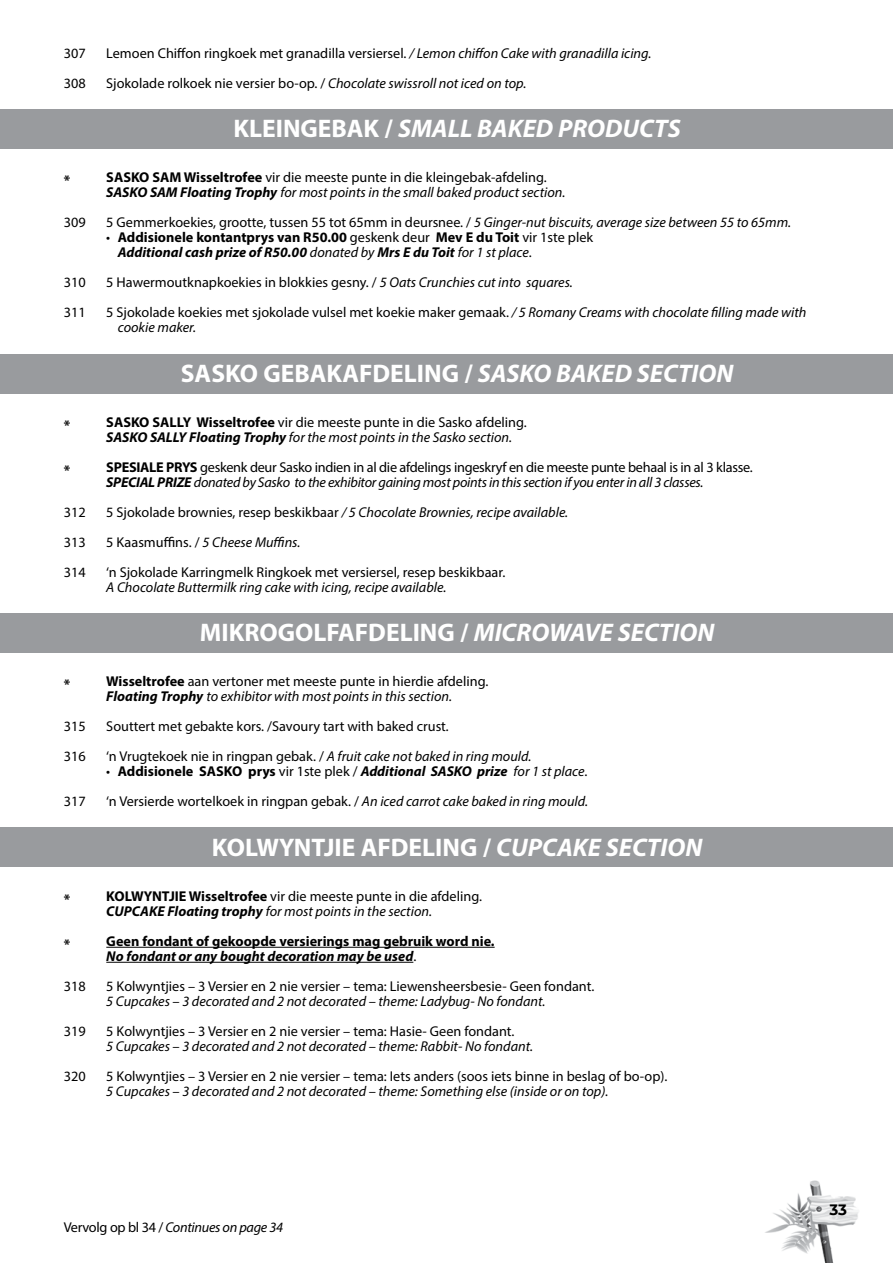
<style>
.page{position:relative;width:893px;height:1263px;background:#fff}
.page>*{position:absolute;margin:0;border:0;box-sizing:border-box;transform-origin:0 0}
.t1{font:700 25.5px "Myriad Pro";color:#fff}
.t2{font:italic 700 25.5px "Myriad Pro";color:#fff}
.t3{font:700 15px "Montserrat";color:#000}
.t4{font:14.25px/15px "Myriad Pro";color:#000}
.t5{font:italic 14.25px/15px "Myriad Pro";color:#000}
.t6{font:700 14.25px/15px "Myriad Pro";color:#000}
.t7{font:14.25px/15px "Myriad Pro";letter-spacing:-.02em;color:#000}
.t8{font:italic 14.25px "Myriad Pro";letter-spacing:-.02em;color:#000}
.s1{font-style:italic}
.s2{font-style:normal}
.s3{font-weight:700;font-style:normal}
.s4{font-weight:700}
.s5{font-weight:400}
.s6{font-weight:400;font-style:italic}
.s7{font-weight:700;font-style:italic}
</style>
<div class="page">
<img style="left:765px;top:1180px;width:94px;height:83px">
<div style="left:0;top:109px;width:893px;height:40px;background:#999b9e"></div>
<div style="left:0;top:355px;width:893px;height:39px;background:#999b9e"></div>
<div style="left:0;top:613px;width:893px;height:40px;background:#999b9e"></div>
<div style="left:0;top:828px;width:893px;height:39px;background:#999b9e"></div>
<hr style="left:106px;top:947px;width:389px;height:1px;background:#000">
<hr style="left:106px;top:962px;width:307px;height:1px;background:#000">
<p class="t4" style="left:64px;top:45px;width:23px">307</p>
<p class="t4" style="left:106px;top:45px;width:547px">Lemoen Chiffon ringkoek met granadilla versiersel. <span class="s1">/ Lemon chiffon Cake with granadilla icing.</span></p>
<p class="t4" style="left:64px;top:75px;width:23px">308</p>
<p class="t4" style="left:106px;top:75px;width:422px">Sjokolade rolkoek nie versier bo-op. / <span class="s1">Chocolate swissroll not iced on top.</span></p>
<h1 class="t2" style="left:233px;top:112px;width:449px"><span class="s2">KLEINGEBAK /</span> SMALL BAKED PRODUCTS</h1>
<p class="t6" style="left:64px;top:172px;width:8px">*</p>
<p class="t5" style="left:106px;top:170px;width:461px"><span class="s3">SASKO SAM Wisseltrofee</span> <span class="s2">vir die meeste punte in die kleingebak-afdeling.<br></span><span class="s4">SASKO SAM Floating Trophy</span> for most points in the small baked product section.</p>
<p class="t4" style="left:64px;top:215px;width:23px">309</p>
<p class="t4" style="left:106px;top:215px;width:686px">5 Gemmerkoekies, grootte, tussen 55 tot 65mm in deursnee. / <span class="s1">5 Ginger-nut biscuits, average size between 55 to 65mm.</span></p>
<p class="t6" style="left:118px;top:229px;width:477px;text-indent:-11px"><span class="s5">•</span> Addisionele kontantprys van R50.00 <span class="s5">geskenk deur</span> Mev E du Toit <span class="s5">vir 1ste plek<br></span><span class="s1">Additional cash prize of R50.00</span> <span class="s6">donated by</span> <span class="s1">Mrs E du Toit</span> <span class="s6">for 1 st place</span><span class="s5">.</span></p>
<p class="t4" style="left:64px;top:275px;width:23px">310</p>
<p class="t4" style="left:106px;top:275px;width:468px">5 Hawermoutknapkoekies in blokkies gesny. / <span class="s1">5 Oats Crunchies cut into squares.</span></p>
<p class="t4" style="left:64px;top:305px;width:23px">311</p>
<p class="t4" style="left:118px;top:305px;width:690px;text-indent:-11px">5 Sjokolade koekies met sjokolade vulsel met koekie maker gemaak. <span class="s1">/ 5 Romany Creams with chocolate filling made with cookie maker.</span></p>
<h1 class="t1" style="left:181px;top:356px;width:554px">SASKO GEBAKAFDELING / <span class="s1">SASKO BAKED SECTION</span></h1>
<p class="t6" style="left:64px;top:417px;width:8px">*</p>
<p class="t4" style="left:106px;top:414px;width:422px"><span class="s4">SASKO SALLY Wisseltrofee</span> vir die meeste punte in die Sasko afdeling.<br><span class="s7">SASKO SALLY Floating Trophy</span> <span class="s1">for the most points in the Sasko section.</span></p>
<p class="t6" style="left:64px;top:462px;width:8px">*</p>
<p class="t7" style="left:106px;top:459px;width:648px"><span class="s4">SPESIALE PRYS</span> geskenk deur Sasko indien in al die afdelings ingeskryf en die meeste punte behaal is in al 3 klasse.<br><span class="s7">SPECIAL PRIZE</span> <span class="s1">donated by Sasko to the exhibitor gaining most points in this section if you enter in all 3 classes.</span></p>
<p class="t4" style="left:64px;top:504px;width:23px">312</p>
<p class="t5" style="left:106px;top:504px;width:463px"><span class="s2">5 Sjokolade brownies, resep beskikbaar</span> / 5 Chocolate Brownies, recipe available.</p>
<p class="t4" style="left:64px;top:534px;width:23px">313</p>
<p class="t5" style="left:106px;top:534px;width:196px"><span class="s2">5 Kaasmuffins. /</span> 5 Cheese Muffins.</p>
<p class="t4" style="left:64px;top:564px;width:23px">314</p>
<p class="t4" style="left:106px;top:564px;width:400px">‘n Sjokolade Karringmelk Ringkoek met versiersel, resep beskikbaar.</p>
<p class="t5" style="left:106px;top:579px;width:342px">A Chocolate Buttermilk ring cake with icing, recipe available.</p>
<h1 class="t1" style="left:200px;top:616px;width:516px">MIKROGOLFAFDELING / <span class="s1">MICROWAVE SECTION</span></h1>
<p class="t6" style="left:64px;top:676px;width:8px">*</p>
<p class="t4" style="left:106px;top:674px;width:384px"><span class="s4">Wisseltrofee</span> aan vertoner met meeste punte in hierdie afdeling.<br><span class="s7">Floating Trophy</span> <span class="s1">to exhibitor with most points in this section.</span></p>
<p class="t4" style="left:64px;top:719px;width:23px">315</p>
<p class="t4" style="left:106px;top:719px;width:344px">Souttert met gebakte kors. /Savoury tart with baked crust<span class="s1">.</span></p>
<p class="t4" style="left:64px;top:749px;width:23px">316</p>
<p class="t4" style="left:106px;top:749px;width:427px">‘n Vrugtekoek nie in ringpan gebak. / <span class="s1">A fruit cake not baked in ring mould.</span></p>
<p class="t6" style="left:106px;top:763px;width:483px"><span class="s5">•</span> Addisionele SASKO prys <span class="s5">vir 1ste plek /</span> <span class="s1">Additional SASKO prize</span> <span class="s6">for 1 st place</span><span class="s5">.</span></p>
<p class="t4" style="left:64px;top:794px;width:23px">317</p>
<p class="t4" style="left:106px;top:794px;width:483px">‘n Versierde wortelkoek in ringpan gebak. / <span class="s1">An iced carrot cake baked in ring mould.</span></p>
<h1 class="t1" style="left:212px;top:830px;width:492px">KOLWYNTJIE AFDELING / <span class="s1">CUPCAKE SECTION</span></h1>
<p class="t6" style="left:64px;top:891px;width:8px">*</p>
<p class="t4" style="left:106px;top:888px;width:377px"><span class="s4">KOLWYNTJIE Wisseltrofee</span> vir die meeste punte in die afdeling.<br><span class="s7">CUPCAKE Floating trophy</span> <span class="s1">for most points in the section.</span></p>
<p class="t6" style="left:64px;top:936px;width:8px">*</p>
<p class="t6" style="left:106px;top:933px;width:390px">Geen fondant of gekoopde versierings mag gebruik word nie.<br><span class="s1">No fondant or any bought decoration may be used</span><span class="s5">.</span></p>
<p class="t4" style="left:64px;top:978px;width:23px">318</p>
<p class="t4" style="left:106px;top:978px;width:490px">5 Kolwyntjies – 3 Versier en 2 nie versier – tema: Liewensheersbesie- Geen fondant.</p>
<p class="t5" style="left:106px;top:993px;width:441px">5 Cupcakes – 3 decorated and 2 not decorated – theme: Ladybug- No fondant.</p>
<p class="t4" style="left:64px;top:1023px;width:23px">319</p>
<p class="t4" style="left:106px;top:1023px;width:410px">5 Kolwyntjies – 3 Versier en 2 nie versier – tema: Hasie- Geen fondant.</p>
<p class="t5" style="left:106px;top:1038px;width:428px">5 Cupcakes – 3 decorated and 2 not decorated – theme: Rabbit- No fondant.</p>
<p class="t4" style="left:64px;top:1068px;width:23px">320</p>
<p class="t4" style="left:106px;top:1068px;width:563px">5 Kolwyntjies – 3 Versier en 2 nie versier – tema: Iets anders (soos iets binne in beslag of bo-op).</p>
<p class="t5" style="left:106px;top:1083px;width:504px">5 Cupcakes – 3 decorated and 2 not decorated – theme: Something else (inside or on top).</p>
<p class="t8" style="left:64px;top:1219px;width:221px"><span class="s2">Vervolg op bl 34 /</span> Continues on page 34</p>
<p class="t3" style="left:829px;top:1199px;width:19px">33</p>
</div>
